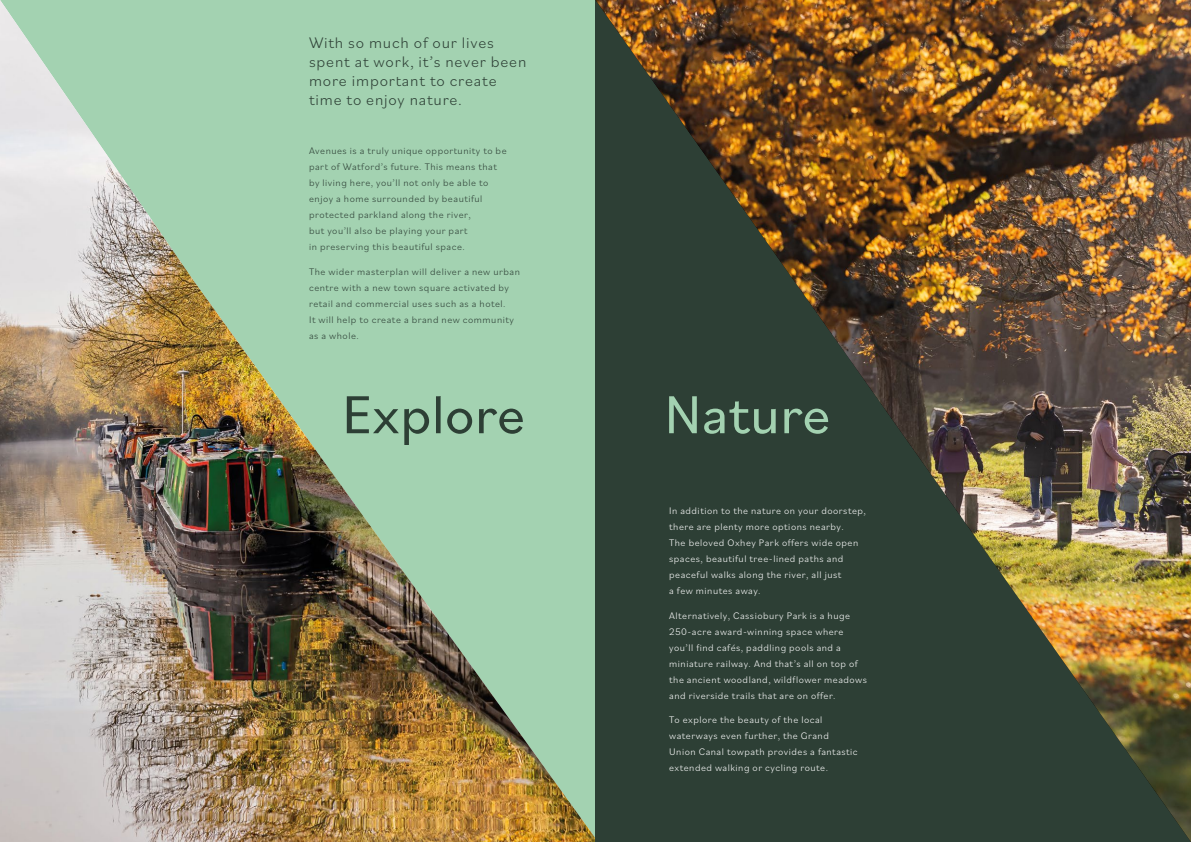
<style>
.page{position:relative;width:1191px;height:842px;background:#fff}
.page>*{position:absolute;margin:0;border:0;box-sizing:border-box;transform-origin:0 0}
.t1{font:56px "Bilo";color:#2d3f35}
.t2{font:56px "Bilo";color:#a3d2b1}
.t3{font:300 16px/19px "Bilo";letter-spacing:.05em;color:#2d3f35}
.t4{font:300 10px/16px "Bilo";letter-spacing:.05em;color:#fff}
.t5{font:300 10px/16px "Bilo";letter-spacing:.05em;color:#2d3f35}
</style>
<div class="page">
<img style="left:0;top:0;width:595px;height:842px">
<img style="left:595px;top:0;width:596px;height:842px">
<h2 class="t3" style="left:309px;top:33px;width:219px">With so much of our lives spent at work, it’s never been more important to create time to enjoy nature.</h2>
<p class="t5" style="left:309px;top:142px;width:199px">Avenues is a truly unique opportunity to be part of Watford’s future. This means that by living here, you’ll not only be able to enjoy a home surrounded by beautiful protected parkland along the river,<br>but you’ll also be playing your part<br>in preserving this beautiful space.</p>
<p class="t5" style="left:309px;top:263px;width:212px">The wider masterplan will deliver a new urban centre with a new town square activated by retail and commercial uses such as a hotel.<br>It will help to create a brand new community as a whole.</p>
<h1 class="t1" style="left:342px;top:376px;width:185px">Explore</h1>
<h1 class="t2" style="left:664px;top:376px;width:168px">Nature</h1>
<p class="t4" style="left:669px;top:502px;width:198px">In addition to the nature on your doorstep, there are plenty more options nearby.<br>The beloved Oxhey Park offers wide open spaces, beautiful tree-lined paths and peaceful walks along the river, all just<br>a few minutes away.</p>
<p class="t4" style="left:669px;top:607px;width:199px">Alternatively, Cassiobury Park is a huge 250-acre award-winning space where you’ll find cafés, paddling pools and a miniature railway. And that’s all on top of the ancient woodland, wildflower meadows and riverside trails that are on offer.</p>
<p class="t4" style="left:669px;top:711px;width:190px">To explore the beauty of the local waterways even further, the Grand Union Canal towpath provides a fantastic extended walking or cycling route.</p>
</div>
